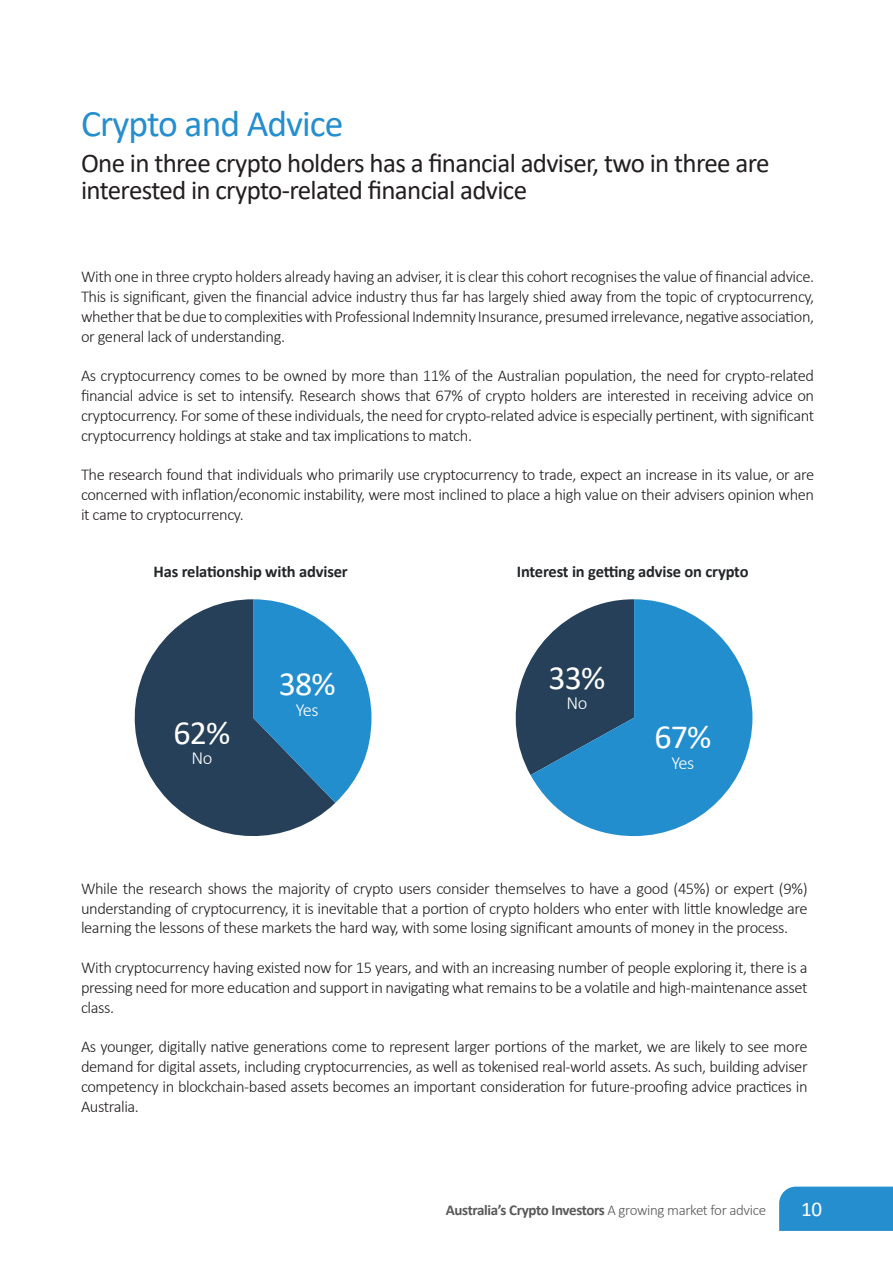
<style>
.page{position:relative;width:893px;height:1263px;background:#fff}
.page>*{position:absolute;margin:0;border:0;box-sizing:border-box;transform-origin:0 0}
.t1{font:37.5px "Calibri";letter-spacing:-.025em;color:#258ece}
.t2{font:33.9px "Calibri";letter-spacing:-.025em;color:#fff}
.t3{font:27px/27px "Calibri";letter-spacing:-.025em;color:#231f20}
.t4{font:21px "Calibri";color:#fff}
.t5{font:300 18.45px "Calibri";letter-spacing:-.025em;color:#fff}
.t6{font:300 16.5px/19.8px "Calibri";letter-spacing:-.025em;color:#231f20;text-align:justify}
.t7{font:700 16.5px "Calibri";letter-spacing:-.01em;color:#222628}
.t8{font:700 15px "Calibri";letter-spacing:-.025em;color:#595959}
.s1{font-weight:300}
</style>
<div class="page">
<div style="left:779px;top:1186px;width:114px;height:45px;background:#258ece"></div>
<svg style="left:134px;top:599px;width:201px;height:238px;fill:#264059"></svg>
<svg style="left:253px;top:599px;width:118px;height:204px"></svg>
<svg style="left:515px;top:659px;width:16px;height:116px"></svg>
<svg style="left:531px;top:599px;width:221px;height:237px;fill:#238ece"></svg>
<p class="t1" style="left:81px;top:98px;width:264px">Crypto and Advice</p>
<p class="t3" style="left:81px;top:148px;width:690px">One in three crypto holders has a financial adviser, two in three are interested in crypto-related financial advice</p>
<p class="t6" style="left:81px;top:267px;width:735px">With one in three crypto holders already having an adviser, it is clear this cohort recognises the value of financial advice.<br>This is significant, given the financial advice industry thus far has largely shied away from the topic of cryptocurrency, whether that be due to complexities with Professional Indemnity Insurance, presumed irrelevance, negative association, or general lack of understanding.</p>
<p class="t6" style="left:81px;top:366px;width:735px">As cryptocurrency comes to be owned by more than 11% of the Australian population, the need for crypto-related financial advice is set to intensify. Research shows that 67% of crypto holders are interested in receiving advice on cryptocurrency. For some of these individuals, the need for crypto-related advice is especially pertinent, with significant cryptocurrency holdings at stake and tax implications to match.</p>
<p class="t6" style="left:81px;top:465px;width:735px">The research found that individuals who primarily use cryptocurrency to trade, expect an increase in its value, or are concerned with inflation/economic instability, were most inclined to place a high value on their advisers opinion when it came to cryptocurrency.</p>
<p class="t7" style="left:154px;top:560px;width:196px">Has relationship with adviser</p>
<p class="t7" style="left:517px;top:560px;width:233px">Interest in getting advise on crypto</p>
<p class="t2" style="left:173px;top:709px;width:58px">62%</p>
<p class="t5" style="left:191px;top:746px;width:22px">No</p>
<p class="t2" style="left:279px;top:661px;width:58px">38%</p>
<p class="t5" style="left:296px;top:698px;width:24px">Yes</p>
<p class="t2" style="left:548px;top:654px;width:58px">33%</p>
<p class="t5" style="left:566px;top:692px;width:22px">No</p>
<p class="t2" style="left:654px;top:714px;width:58px">67%</p>
<p class="t5" style="left:672px;top:751px;width:24px">Yes</p>
<p class="t6" style="left:81px;top:878px;width:728px">While the research shows the majority of crypto users consider themselves to have a good (45%) or expert (9%) understanding of cryptocurrency, it is inevitable that a portion of crypto holders who enter with little knowledge are learning the lessons of these markets the hard way, with some losing significant amounts of money in the process.</p>
<p class="t6" style="left:81px;top:957px;width:728px">With cryptocurrency having existed now for 15 years, and with an increasing number of people exploring it, there is a pressing need for more education and support in navigating what remains to be a volatile and high-maintenance asset class.</p>
<p class="t6" style="left:81px;top:1037px;width:728px">As younger, digitally native generations come to represent larger portions of the market, we are likely to see more demand for digital assets, including cryptocurrencies, as well as tokenised real-world assets. As such, building adviser competency in blockchain-based assets becomes an important consideration for future-proofing advice practices in Australia.</p>
<p class="t8" style="left:446px;top:1199px;width:322px">Australia’s Crypto Investors <span class="s1">A growing market for advice</span></p>
<p class="t4" style="left:801px;top:1195px;width:22px">10</p>
</div>
